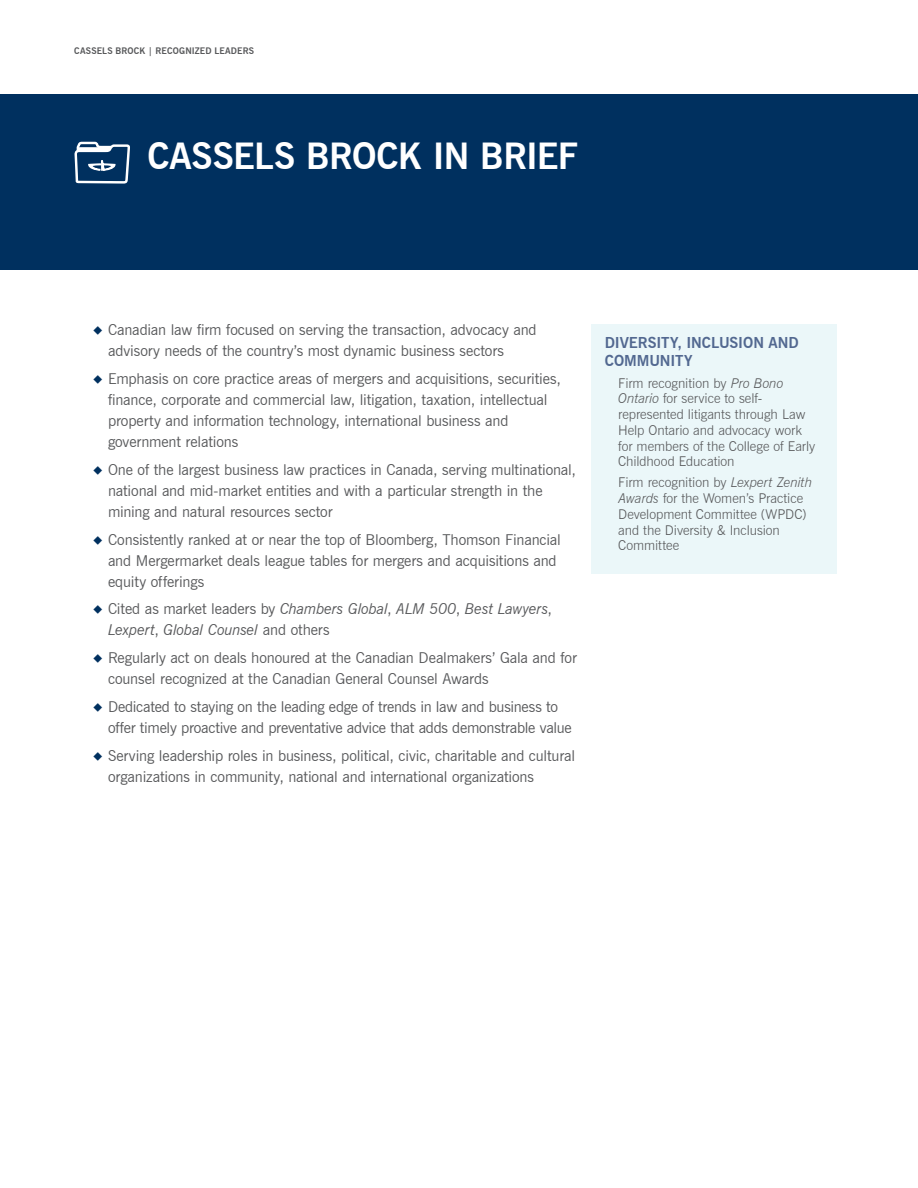
<style>
.page{position:relative;width:918px;height:1188px;background:#fff}
.page>*{position:absolute;margin:0;border:0;box-sizing:border-box;transform-origin:0 0}
.Heading_1{font:700 36px "News Gothic BT";letter-spacing:-.02em;color:#fff}
.t1{font:15px/21px "News Gothic BT";letter-spacing:-.01em;color:#58595b}
.t2{font:italic 15px/21px "News Gothic BT";letter-spacing:-.01em;color:#58595b}
.t3{font:700 15px/18px "News Gothic BT";letter-spacing:-.01em;color:#526890}
.t4{font:300 13.5px/15.8px "News Gothic BT";color:#58595b}
.t5{font:700 9px "News Gothic BT";letter-spacing:.015em;color:#58595b}
.s1{font-style:normal}
.s2{font-style:italic}
</style>
<div class="page">
<div style="left:0;top:94px;width:918px;height:176px;background:#00305f"></div>
<svg style="left:74px;top:141px;width:56px;height:43px"></svg>
<div style="left:592px;top:324px;width:245px;height:249px;background:#ebf7f9"></div>
<p class="t5" style="left:74px;top:45px;width:181px">CASSELS BROCK | RECOGNIZED LEADERS</p>
<p class="Heading_1" style="left:148px;top:134px;width:432px">CASSELS BROCK IN BRIEF</p>
<p class="t1" style="left:108px;top:319px;width:430px">Canadian law firm focused on serving the transaction, advocacy and advisory needs of the country’s most dynamic business sectors</p>
<p class="t1" style="left:108px;top:368px;width:455px">Emphasis on core practice areas of mergers and acquisitions, securities, finance, corporate and commercial law, litigation, taxation, intellectual property and information technology, international business and government relations</p>
<p class="t1" style="left:108px;top:459px;width:470px">One of the largest business law practices in Canada, serving multinational, national and mid-market entities and with a particular strength in the mining and natural resources sector</p>
<p class="t1" style="left:108px;top:529px;width:454px">Consistently ranked at or near the top of Bloomberg, Thomson Financial and Mergermarket deals league tables for mergers and acquisitions and equity offerings</p>
<p class="t2" style="left:108px;top:598px;width:446px"><span class="s1">Cited as market leaders by</span> Chambers Global<span class="s1">,</span> ALM 500<span class="s1">,</span> Best Lawyers<span class="s1">,<br></span>Lexpert<span class="s1">,</span> Global Counsel <span class="s1">and others</span></p>
<p class="t1" style="left:108px;top:647px;width:470px">Regularly act on deals honoured at the Canadian Dealmakers’ Gala and for counsel recognized at the Canadian General Counsel Awards</p>
<p class="t1" style="left:108px;top:696px;width:465px">Dedicated to staying on the leading edge of trends in law and business to offer timely proactive and preventative advice that adds demonstrable value</p>
<p class="t1" style="left:108px;top:745px;width:469px">Serving leadership roles in business, political, civic, charitable and cultural organizations in community, national and international organizations</p>
<p class="t3" style="left:605px;top:334px;width:196px">DIVERSITY, INCLUSION AND<br>COMMUNITY</p>
<p class="t4" style="left:618px;top:375px;width:199px">Firm recognition by <span class="s2">Pro Bono<br>Ontario</span> for service to self&shy;represented litigants through Law<br>Help Ontario and advocacy work for members of the College of Early<br>Childhood Education</p>
<p class="t4" style="left:618px;top:475px;width:195px">Firm recognition by <span class="s2">Lexpert Zenith<br>Awards</span> for the Women’s Practice<br>Development Committee (WPDC) and the Diversity &amp; Inclusion<br>Committee</p>
</div>
